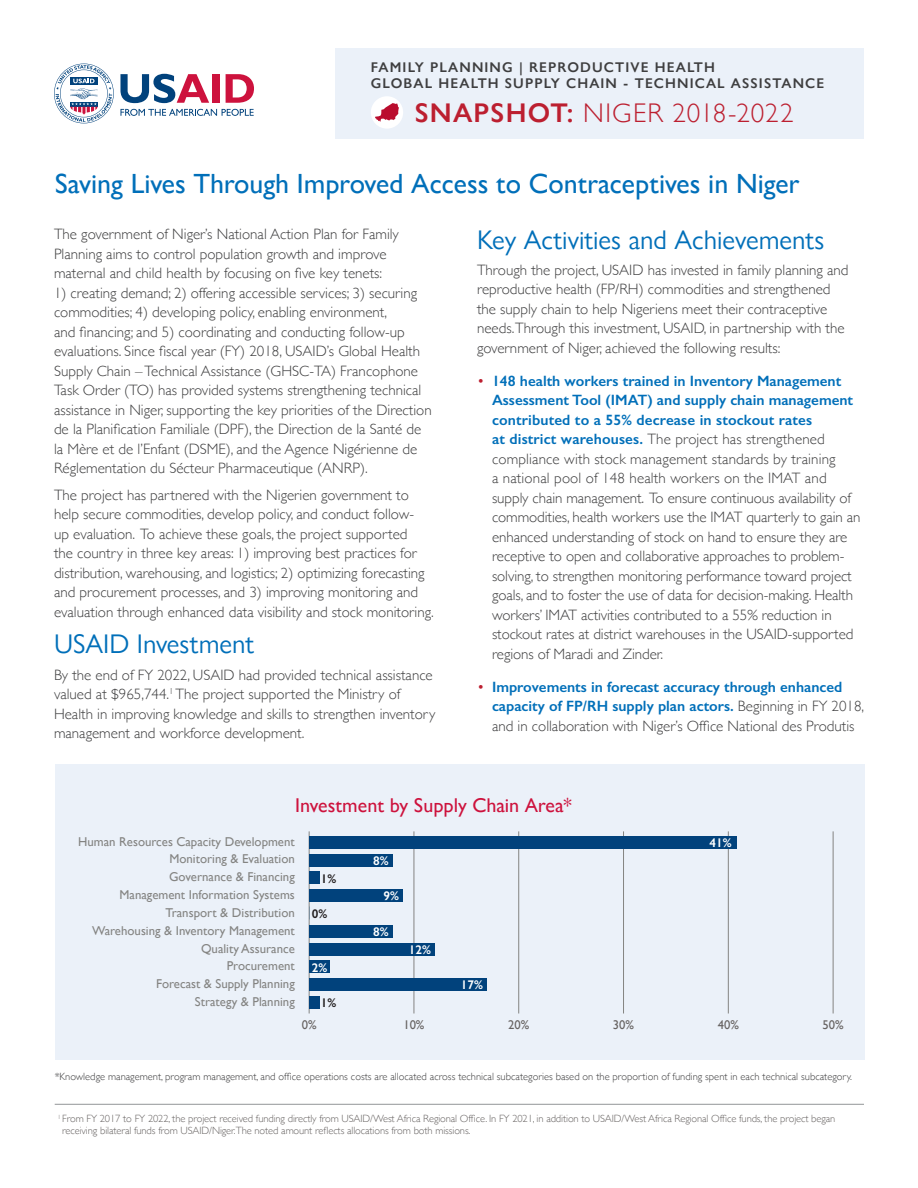
<style>
.page{position:relative;width:918px;height:1188px;background:#fff}
.page>*{position:absolute;margin:0;border:0;box-sizing:border-box;transform-origin:0 0}
.t1{font:500 27.75px "Gill Sans Nova";color:#006fb9}
.t2{font:27px "Gill Sans Nova";color:#006fb9}
.t3{font:300 27px "Gill Sans";letter-spacing:.035em;color:#bc1f30}
.t4{font:500 19.95px "Gill Sans Nova";color:#cd123d}
.t5{font:300 15px/19.5px "Gill Sans";color:#3e3e3f}
.t6{font:600 15px/19.5px "Gill Sans";color:#006fb9}
.t7{font:600 14.1px "Gill Sans Nova";letter-spacing:.08em;color:#3e3e3f}
.t8{font:12.9px/17.9px "Gill Sans";color:#848482;text-align:right}
.t9{font:12.6px "Gill Sans";color:#676362}
.t10{font:600 12.6px "Gill Sans";color:#fff}
.t11{font:600 12.6px "Gill Sans";color:#231f20}
.t12{font:300 10.5px/12px "Gill Sans";letter-spacing:-.01em;color:#686463}
.t13{font:300 10.5px "Gill Sans";color:#3e3e3f}
.s1{font-family:"Gill Sans Nova";font-weight:600}
.s2{color:#bc1f30}
.s3{font-weight:600;color:#006fb9}
.s4{font-weight:300;color:#bc1f30}
.s5{font-weight:300;color:#3e3e3f}
</style>
<div class="page">
<svg style="left:120px;top:109px;width:134px;height:7px"></svg>
<svg style="left:120px;top:74px;width:89px;height:29px"></svg>
<div style="left:212px;top:74px;width:7px;height:29px;background:#cd123d"></div>
<svg style="left:226px;top:74px;width:28px;height:29px"></svg>
<svg style="left:54px;top:64px;width:60px;height:59px"></svg>
<div style="left:335px;top:48px;width:529px;height:91px;background:#ebf1f9"></div>
<div style="left:55px;top:764px;width:810px;height:296px;background:#ebf1f9"></div>
<hr style="left:414px;top:831px;width:1px;height:183px;background:#848482">
<hr style="left:518px;top:831px;width:1px;height:183px;background:#848482">
<hr style="left:623px;top:831px;width:1px;height:183px;background:#848482">
<hr style="left:728px;top:831px;width:1px;height:183px;background:#848482">
<hr style="left:833px;top:831px;width:1px;height:183px;background:#848482">
<hr style="left:309px;top:831px;width:1px;height:183px;background:#848482">
<div style="left:309px;top:996px;width:11px;height:13px;background:#01427c"></div>
<div style="left:309px;top:978px;width:177px;height:13px;background:#01427c"></div>
<div style="left:309px;top:960px;width:21px;height:13px;background:#01427c"></div>
<div style="left:309px;top:943px;width:125px;height:13px;background:#01427c"></div>
<div style="left:309px;top:925px;width:84px;height:13px;background:#01427c"></div>
<div style="left:309px;top:889px;width:94px;height:13px;background:#01427c"></div>
<div style="left:309px;top:854px;width:84px;height:13px;background:#01427c"></div>
<div style="left:309px;top:836px;width:427px;height:13px;background:#01427c"></div>
<div style="left:309px;top:871px;width:11px;height:13px;background:#01427c"></div>
<hr style="left:55px;top:1104px;width:809px;height:1px;background:#939598">
<div style="left:371px;top:96px;width:32px;height:33px;background:#fff;border-radius:50%"></div>
<svg style="left:375px;top:103px;width:24px;height:19px"></svg>
<p class="t7" style="left:371px;top:59px;width:346px">FAMILY PLANNING | REPRODUCTIVE HEALTH</p>
<p class="t7" style="left:371px;top:75px;width:455px">GLOBAL HEALTH SUPPLY CHAIN - TECHNICAL ASSISTANCE</p>
<p class="t3" style="left:415px;top:92px;width:380px"><span class="s1">SNAPSHOT:</span> NIGER 2018-2022</p>
<p class="t1" style="left:55px;top:167px;width:746px">Saving Lives Through Improved Access to Contraceptives in Niger</p>
<p class="t5" style="left:54px;top:224px;width:346px">The government of Niger’s National Action Plan for Family<br>Planning aims to control population growth and improve maternal and child health by focusing on five key tenets:</p>
<p class="t5" style="left:54px;top:283px;width:379px">1) creating demand; 2) offering accessible services; 3) securing commodities; 4) developing policy, enabling environment,<br>and financing; and 5) coordinating and conducting follow-up evaluations. Since fiscal year (FY) 2018, USAID’s Global Health Supply Chain – Technical Assistance (GHSC-TA) Francophone Task Order (TO) has provided systems strengthening technical assistance in Niger, supporting the key priorities of the Direction de la Planification Familiale (DPF), the Direction de la Santé de la Mère et de l’Enfant (DSME), and the Agence Nigérienne de Réglementation du Sécteur Pharmaceutique (ANRP).</p>
<p class="t5" style="left:54px;top:484px;width:381px">The project has partnered with the Nigerien government to help secure commodities, develop policy, and conduct follow-<br>up evaluation. To achieve these goals, the project supported<br>the country in three key areas: 1) improving best practices for distribution, warehousing, and logistics; 2) optimizing forecasting and procurement processes, and 3) improving monitoring and evaluation through enhanced data visibility and stock monitoring.</p>
<p class="t2" style="left:54px;top:628px;width:202px">USAID Investment</p>
<p class="t5" style="left:54px;top:664px;width:383px">By the end of FY 2022, USAID had provided technical assistance valued at $965,744.<sup>1</sup> The project supported the Ministry of Health in improving knowledge and skills to strengthen inventory management and workforce development.</p>
<p class="t2" style="left:477px;top:223px;width:349px">Key Activities and Achievements</p>
<p class="t5" style="left:477px;top:260px;width:373px">Through the project, USAID has invested in family planning and reproductive health (FP/RH) commodities and strengthened the supply chain to help Nigeriens meet their contraceptive needs.Through this investment, USAID, in partnership with the government of Niger, achieved the following results:</p>
<p class="t5" style="left:492px;top:371px;width:370px;text-indent:-15px"><span class="s2">•</span> <span class="s3">148 health workers trained in Inventory Management Assessment Tool (IMAT) and supply chain management contributed to a 55% decrease in stockout rates<br>at district warehouses.</span> The project has strengthened compliance with stock management standards by training<br>a national pool of 148 health workers on the IMAT and supply chain management. To ensure continuous availability of commodities, health workers use the IMAT quarterly to gain an enhanced understanding of stock on hand to ensure they are receptive to open and collaborative approaches to problem&shy;solving, to strengthen monitoring performance toward project goals, and to foster the use of data for decision-making. Health workers’ IMAT activities contributed to a 55% reduction in stockout rates at district warehouses in the USAID-supported regions of Maradi and Zinder.</p>
<p class="t6" style="left:492px;top:677px;width:374px;text-indent:-15px"><span class="s4">•</span> Improvements in forecast accuracy through enhanced capacity of FP/RH supply plan actors. <span class="s5">Beginning in FY 2018, and in collaboration with Niger’s Office National des Produtis</span></p>
<p class="t4" style="left:295px;top:793px;width:278px">Investment by Supply Chain Area*</p>
<p class="t8" style="left:78px;top:832px;width:218px">Human Resources Capacity Development<br>Monitoring &amp; Evaluation<br>Governance &amp; Financing<br>Management Information Systems<br>Transport &amp; Distribution<br>Warehousing &amp; Inventory Management<br>Quality Assurance<br>Procurement<br>Forecast &amp; Supply Planning<br>Strategy &amp; Planning</p>
<p class="t11" style="left:321px;top:871px;width:17px">1%</p>
<p class="t11" style="left:312px;top:906px;width:17px">0%</p>
<p class="t10" style="left:312px;top:960px;width:17px">2%</p>
<p class="t11" style="left:321px;top:995px;width:17px">1%</p>
<p class="t10" style="left:373px;top:853px;width:17px">8%</p>
<p class="t10" style="left:383px;top:888px;width:17px">9%</p>
<p class="t10" style="left:373px;top:924px;width:17px">8%</p>
<p class="t10" style="left:409px;top:942px;width:24px">12%</p>
<p class="t10" style="left:461px;top:978px;width:24px">17%</p>
<p class="t10" style="left:710px;top:835px;width:24px">41%</p>
<p class="t9" style="left:302px;top:1017px;width:16px">0%</p>
<p class="t9" style="left:403px;top:1017px;width:23px">10%</p>
<p class="t9" style="left:508px;top:1017px;width:23px">20%</p>
<p class="t9" style="left:613px;top:1017px;width:23px">30%</p>
<p class="t9" style="left:718px;top:1017px;width:23px">40%</p>
<p class="t9" style="left:823px;top:1017px;width:23px">50%</p>
<p class="t13" style="left:55px;top:1068px;width:799px">*Knowledge management, program management, and office operations costs are allocated across technical subcategories based on the proportion of funding spent in each technical subcategory.</p>
<p class="t12" style="left:62px;top:1112px;width:775px;text-indent:-5px"><sup>1</sup> From FY 2017 to FY 2022, the project received funding directly from USAID/West Africa Regional Office. In FY 2021, in addition to USAID/West Africa Regional Office funds, the project began receiving bilateral funds from USAID/Niger.The noted amount reflects allocations from both missions.</p>
</div>
